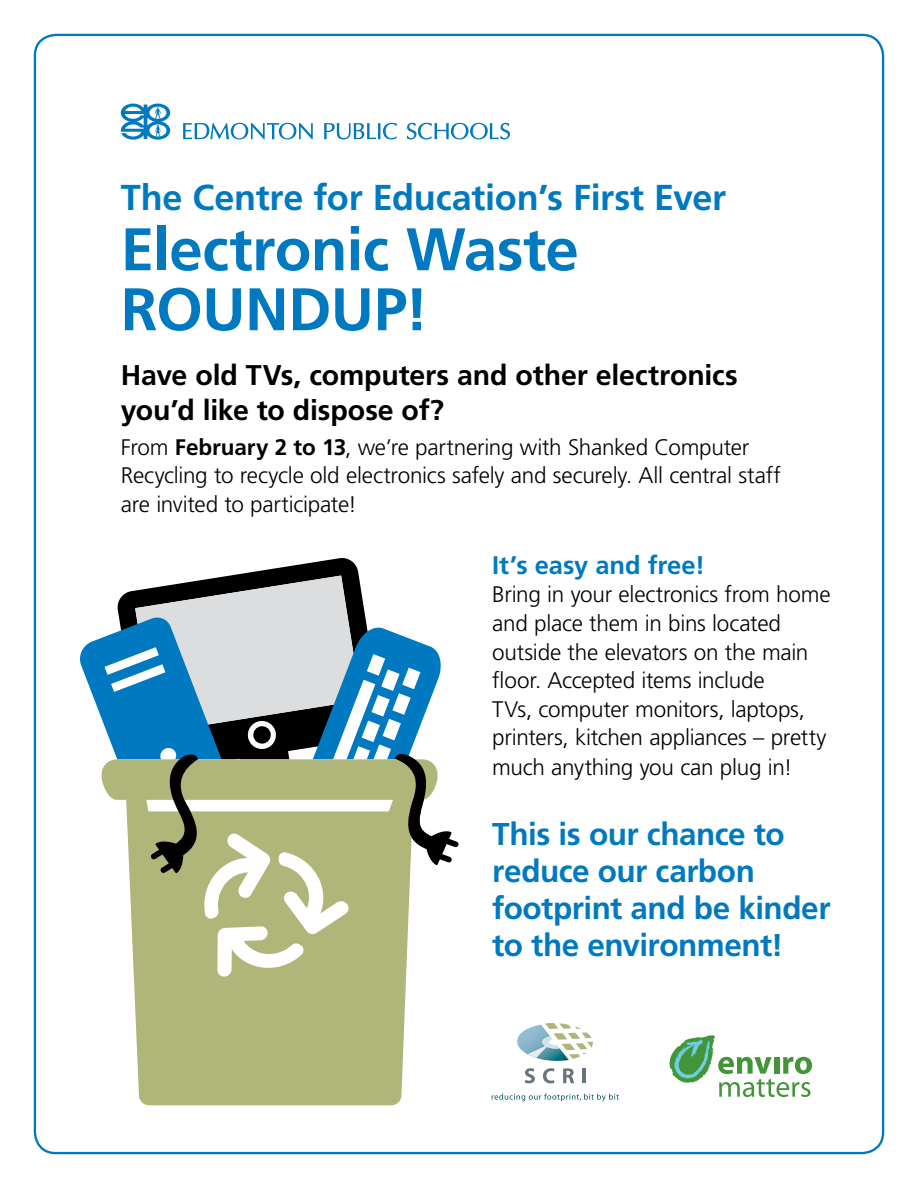
<style>
.page{position:relative;width:918px;height:1188px;background:#fff}
.page>*{position:absolute;margin:0;border:0;box-sizing:border-box;transform-origin:0 0}
.t1{font:700 60px/60px "Frutiger LT Std";letter-spacing:-.01em;color:#0079c1}
.t2{font:700 36px "Frutiger LT Std";letter-spacing:-.005em;color:#0079c1}
.t3{font:700 31.5px/36.8px "Frutiger LT Std";letter-spacing:-.015em;color:#0079c1}
.t4{font:700 28.5px/34.5px "Frutiger LT Std";letter-spacing:-.005em;color:#000}
.t5{font:700 25.5px "Frutiger LT Std";letter-spacing:-.005em;color:#0079c1}
.t6{font:300 22.5px/28.8px "Frutiger LT Std";letter-spacing:-.01em;color:#000}
.s1{font-weight:700}
</style>
<div class="page">
<svg style="left:183px;top:123px;width:130px;height:16px"></svg>
<svg style="left:324px;top:123px;width:73px;height:16px"></svg>
<svg style="left:407px;top:123px;width:103px;height:16px"></svg>
<svg style="left:121px;top:104px;width:49px;height:36px"></svg>
<svg style="left:227px;top:558px;width:132px;height:18px;fill:#000"></svg>
<svg style="left:129px;top:873px;width:282px;height:232px;background:#b8bd88"></svg>
<svg style="left:80px;top:576px;width:379px;height:297px"></svg>
<img style="left:517px;top:1029px;width:52px;height:32px">
<svg style="left:527px;top:1023px;width:66px;height:36px"></svg>
<svg style="left:525px;top:1068px;width:10px;height:15px"></svg>
<svg style="left:543px;top:1068px;width:12px;height:15px"></svg>
<svg style="left:563px;top:1068px;width:11px;height:15px"></svg>
<hr style="left:583px;top:1068px;width:3px;height:15px;background:#6a747b">
<svg style="left:492px;top:1093px;width:127px;height:8px"></svg>
<svg style="left:669px;top:1035px;width:143px;height:62px"></svg>
<h2 class="t2" style="left:121px;top:177px;width:607px">The Centre for Education’s First Ever</h2>
<h1 class="t1" style="left:121px;top:220px;width:459px">Electronic Waste<br>ROUNDUP!</h1>
<p class="t4" style="left:121px;top:358px;width:618px">Have old TVs, computers and other electronics you’d like to dispose of?</p>
<p class="t6" style="left:121px;top:433px;width:662px">From <span class="s1">February 2 to 13</span>, we’re partnering with Shanked Computer<br>Recycling to recycle old electronics safely and securely. All central staff are invited to participate!</p>
<p class="t5" style="left:492px;top:550px;width:214px">It’s easy and free!</p>
<p class="t6" style="left:492px;top:581px;width:340px">Bring in your electronics from home and place them in bins located outside the elevators on the main floor. Accepted items include<br>TVs, computer monitors, laptops, printers, kitchen appliances – pretty much anything you can plug in!</p>
<h3 class="t3" style="left:492px;top:816px;width:340px">This is our chance to reduce our carbon footprint and be kinder to the environment!</h3>
</div>
